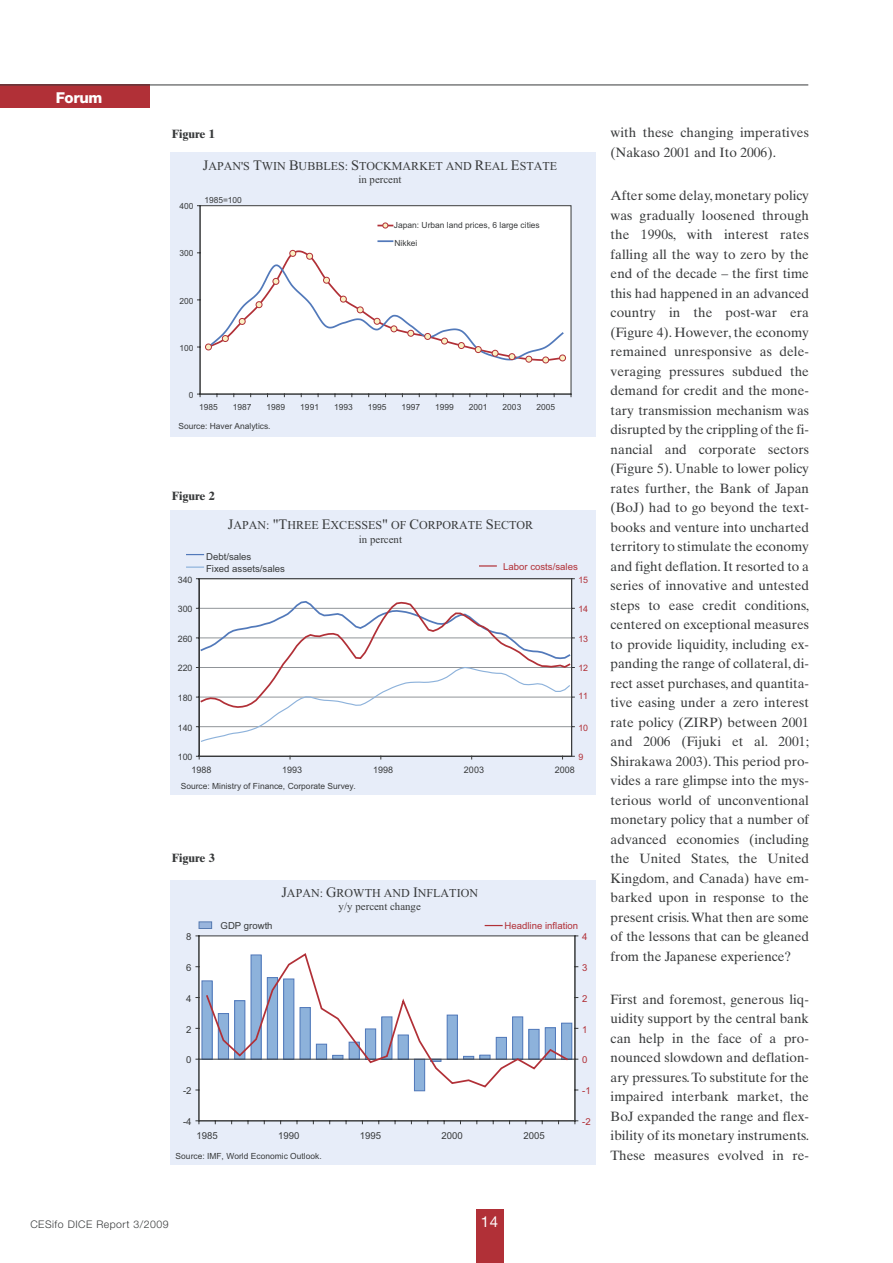
<style>
.page{position:relative;width:893px;height:1263px;background:#fff}
.page>*{position:absolute;margin:0;border:0;box-sizing:border-box;transform-origin:0 0}
.t1{font:800 15px "Helvetica Neue LT Std";letter-spacing:-.025em;color:#fff}
.t2{font:15px "Helvetica Neue LT Std";color:#fff}
.t3{font:13.5px/19.5px "Times Ten";color:#383a3b;text-align:justify}
.t4{font:12px "Times New Roman";color:#383a3b}
.t5{font:700 12px "Times Ten";color:#383a3b}
.t6{font:10.8px "Times New Roman";color:#383a3b}
.t7{font:300 10.5px "Helvetica Neue";letter-spacing:.045em;color:#383a3b}
.t8{font:9.6px/11.6px "Arial";color:#383a3b}
.t9{font:9.6px "Arial";color:#b13037}
.t10{font:9px "Arial";letter-spacing:.005em;color:#383a3b}
.t11{font:8.85px "Arial";letter-spacing:-.005em;color:#383a3b}
.t12{font:8.85px "Arial";letter-spacing:-.005em;color:#b13037}
.t13{font:8.4px "Arial";color:#383a3b}
.s1{font-size:14.4px}
</style>
<div class="page">
<div style="left:476px;top:1209px;width:28px;height:54px;background:#b13037"></div>
<div style="left:0;top:85px;width:149px;height:23px;background:#b13037"></div>
<hr style="left:0;top:85px;width:808px;height:1px;background:#383a3b">
<div style="left:170px;top:152px;width:425px;height:285px;background:#e7edf9"></div>
<div style="left:200px;top:206px;width:371px;height:188px;background:#fff"></div>
<div style="left:200px;top:205px;width:371px;height:189px;border:1px solid #383a3b"></div>
<hr style="left:200px;top:206px;width:1px;height:188px;background:#383a3b">
<hr style="left:200px;top:394px;width:371px;height:1px;background:#383a3b">
<svg style="left:197px;top:250px;width:368px;height:113px"></svg>
<div style="left:559px;top:355px;width:7px;height:6px;border:1px solid #b13037;border-radius:50%"></div>
<svg style="left:378px;top:223px;width:14px;height:5px"></svg>
<svg style="left:378px;top:240px;width:14px;height:2px"></svg>
<div style="left:170px;top:510px;width:425px;height:285px;background:#e7edf9"></div>
<svg style="left:199px;top:578px;width:376px;height:179px;background:#f1f0f1"></svg>
<svg style="left:186px;top:554px;width:18px;height:1px"></svg>
<svg style="left:186px;top:567px;width:18px;height:1px"></svg>
<svg style="left:479px;top:565px;width:18px;height:2px"></svg>
<div style="left:170px;top:880px;width:425px;height:284px;background:#e7edf9"></div>
<svg style="left:198px;top:935px;width:380px;height:189px;background:#edeef0"></svg>
<svg style="left:205px;top:952px;width:364px;height:137px;background:#e3e8f1"></svg>
<svg style="left:484px;top:925px;width:18px;height:1px"></svg>
<div style="left:199px;top:922px;width:13px;height:7px;background:#99b5dd"></div>
<div style="left:199px;top:922px;width:13px;height:7px;border:1px solid #577bb1"></div>
<p class="t1" style="left:56px;top:93px;width:48px">Forum</p>
<p class="t5" style="left:172px;top:129px;width:45px">Figure 1</p>
<p class="t13" style="left:180px;top:203px;width:16px">400</p>
<p class="t13" style="left:180px;top:250px;width:16px">300</p>
<p class="t4" style="left:203px;top:158px;width:356px"><span class="s1">J</span>APAN'S <span class="s1">T</span>WIN <span class="s1">B</span>UBBLES: <span class="s1">S</span>TOCKMARKET AND <span class="s1">R</span>EAL <span class="s1">E</span>STATE</p>
<p class="t6" style="left:358px;top:173px;width:45px">in percent</p>
<p class="t13" style="left:394px;top:222px;width:147px">Japan: Urban land prices, 6 large cities</p>
<p class="t13" style="left:204px;top:197px;width:39px">1985=100</p>
<p class="t13" style="left:394px;top:240px;width:24px">Nikkei</p>
<p class="t13" style="left:180px;top:298px;width:16px">200</p>
<p class="t13" style="left:180px;top:345px;width:16px">100</p>
<p class="t13" style="left:189px;top:392px;width:6px">0</p>
<p class="t13" style="left:199px;top:404px;width:20px">1985</p>
<p class="t13" style="left:233px;top:404px;width:20px">1987</p>
<p class="t13" style="left:266px;top:404px;width:20px">1989</p>
<p class="t13" style="left:300px;top:404px;width:20px">1991</p>
<p class="t13" style="left:334px;top:404px;width:20px">1993</p>
<p class="t13" style="left:368px;top:404px;width:20px">1995</p>
<p class="t13" style="left:401px;top:404px;width:20px">1997</p>
<p class="t13" style="left:435px;top:404px;width:20px">1999</p>
<p class="t13" style="left:469px;top:404px;width:20px">2001</p>
<p class="t13" style="left:502px;top:404px;width:20px">2003</p>
<p class="t13" style="left:536px;top:404px;width:20px">2005</p>
<p class="t13" style="left:178px;top:423px;width:94px">Source: Haver Analytics.</p>
<p class="t5" style="left:172px;top:491px;width:45px">Figure 2</p>
<p class="t4" style="left:228px;top:518px;width:307px"><span class="s1">J</span>APAN: <span class="s1">"T</span>HREE <span class="s1">E</span>XCESSES<span class="s1">"</span> OF <span class="s1">C</span>ORPORATE <span class="s1">S</span>ECTOR</p>
<p class="t6" style="left:359px;top:533px;width:45px">in percent</p>
<p class="t9" style="left:503px;top:563px;width:76px">Labor costs/sales</p>
<p class="t8" style="left:206px;top:552px;width:80px">Debt/sales<br>Fixed assets/sales</p>
<p class="t11" style="left:178px;top:576px;width:16px">340</p>
<p class="t12" style="left:578px;top:576px;width:11px">15</p>
<p class="t11" style="left:178px;top:606px;width:16px">300</p>
<p class="t12" style="left:578px;top:606px;width:11px">14</p>
<p class="t11" style="left:178px;top:635px;width:16px">260</p>
<p class="t12" style="left:578px;top:635px;width:11px">13</p>
<p class="t11" style="left:178px;top:665px;width:16px">220</p>
<p class="t12" style="left:578px;top:665px;width:11px">12</p>
<p class="t11" style="left:178px;top:695px;width:16px">180</p>
<p class="t12" style="left:578px;top:693px;width:11px">11</p>
<p class="t11" style="left:178px;top:724px;width:16px">140</p>
<p class="t12" style="left:578px;top:724px;width:11px">10</p>
<p class="t11" style="left:178px;top:754px;width:16px">100</p>
<p class="t12" style="left:578px;top:754px;width:6px">9</p>
<p class="t10" style="left:191px;top:767px;width:22px">1988</p>
<p class="t10" style="left:282px;top:767px;width:22px">1993</p>
<p class="t10" style="left:373px;top:767px;width:22px">1998</p>
<p class="t10" style="left:464px;top:767px;width:22px">2003</p>
<p class="t10" style="left:554px;top:767px;width:22px">2008</p>
<p class="t13" style="left:181px;top:783px;width:177px">Source: Ministry of Finance, Corporate Survey.</p>
<p class="t5" style="left:172px;top:854px;width:45px">Figure 3</p>
<p class="t4" style="left:281px;top:885px;width:198px"><span class="s1">J</span>APAN: <span class="s1">G</span>ROWTH AND <span class="s1">I</span>NFLATION</p>
<p class="t6" style="left:338px;top:900px;width:84px">y/y percent change</p>
<p class="t8" style="left:186px;top:932px;width:7px">8</p>
<p class="t8" style="left:220px;top:921px;width:54px">GDP growth</p>
<p class="t9" style="left:504px;top:923px;width:75px">Headline inflation</p>
<p class="t9" style="left:582px;top:933px;width:7px">4</p>
<p class="t8" style="left:186px;top:963px;width:7px">6</p>
<p class="t9" style="left:582px;top:964px;width:7px">3</p>
<p class="t8" style="left:186px;top:994px;width:7px">4</p>
<p class="t9" style="left:582px;top:995px;width:7px">2</p>
<p class="t8" style="left:186px;top:1024px;width:7px">2</p>
<p class="t9" style="left:582px;top:1026px;width:7px">1</p>
<p class="t8" style="left:186px;top:1055px;width:7px">0</p>
<p class="t9" style="left:582px;top:1056px;width:7px">0</p>
<p class="t8" style="left:183px;top:1086px;width:10px">-2</p>
<p class="t9" style="left:582px;top:1087px;width:10px">-1</p>
<p class="t8" style="left:183px;top:1117px;width:10px">-4</p>
<p class="t9" style="left:582px;top:1118px;width:10px">-2</p>
<p class="t8" style="left:196px;top:1131px;width:23px">1985</p>
<p class="t8" style="left:278px;top:1131px;width:23px">1990</p>
<p class="t8" style="left:360px;top:1131px;width:23px">1995</p>
<p class="t8" style="left:441px;top:1131px;width:23px">2000</p>
<p class="t8" style="left:523px;top:1131px;width:23px">2005</p>
<p class="t13" style="left:176px;top:1153px;width:148px">Source: IMF, World Economic Outlook.</p>
<p class="t3" style="left:610px;top:124px;width:200px">with these changing imperatives (Nakaso 2001 and Ito 2006).</p>
<p class="t3" style="left:610px;top:187px;width:200px">After some delay, monetary policy was gradually loosened through the 1990s, with interest rates falling all the way to zero by the end of the decade – the first time this had happened in an advanced country in the post-war era (Figure 4). However, the economy remained unresponsive as dele&shy;veraging pressures subdued the demand for credit and the mone&shy;tary transmission mechanism was disrupted by the crippling of the fi&shy;nancial and corporate sectors (Figure 5). Unable to lower policy rates further, the Bank of Japan (BoJ) had to go beyond the text&shy;books and venture into uncharted territory to stimulate the economy and fight deflation. It resorted to a series of innovative and untested steps to ease credit conditions, centered on exceptional measures to provide liquidity, including ex&shy;panding the range of collateral, di&shy;rect asset purchases, and quantita&shy;tive easing under a zero interest rate policy (ZIRP) between 2001 and 2006 (Fijuki et al. 2001; Shirakawa 2003). This period pro&shy;vides a rare glimpse into the mys&shy;terious world of unconventional monetary policy that a number of advanced economies (including the United States, the United Kingdom, and Canada) have em&shy;barked upon in response to the present crisis. What then are some of the lessons that can be gleaned from the Japanese experience?</p>
<p class="t3" style="left:610px;top:991px;width:200px">First and foremost, generous liq&shy;uidity support by the central bank can help in the face of a pro&shy;nounced slowdown and deflation&shy;ary pressures.To substitute for the impaired interbank market, the BoJ expanded the range and flex&shy;ibility of its monetary instruments.<br>These measures evolved in re-</p>
<p class="t7" style="left:30px;top:1221px;width:140px">CESifo DICE Report 3/2009</p>
<p class="t2" style="left:481px;top:1216px;width:19px">14</p>
</div>
